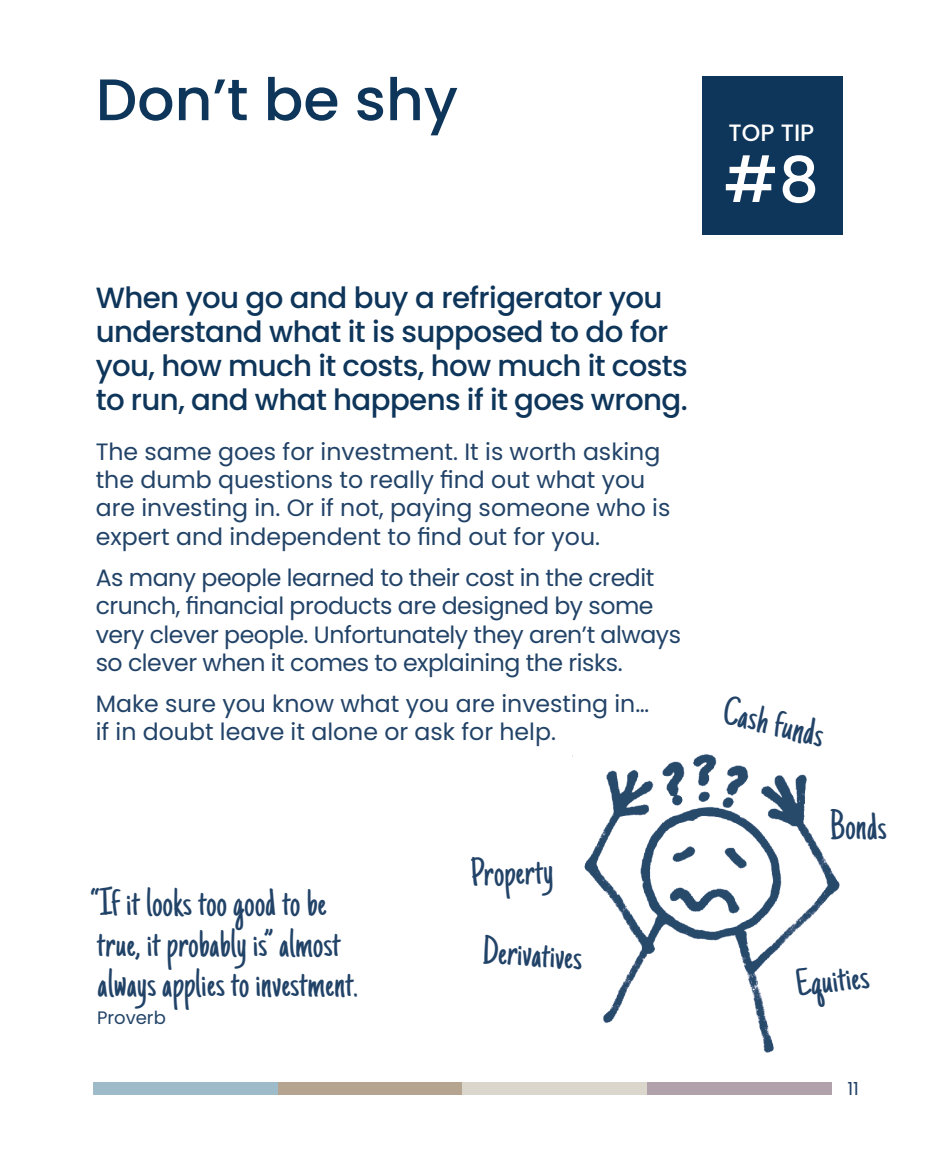
<style>
.page{position:relative;width:938px;height:1149px;background:#fff}
.page>*{position:absolute;margin:0;border:0;box-sizing:border-box;transform-origin:0 0}
.t1{font:500 63px "Poppins";color:#fff}
.t2{font:500 58.5px "Poppins";color:#0e355a}
.t3{font:40.5px/40.5px "Just Another Hand";letter-spacing:.01em;color:#224368}
.t4{font:500 29.25px/33.8px "Poppins";letter-spacing:-.02em;color:#0e355a}
.t5{font:23.62px/28.3px "Poppins";color:#224368}
.t6{font:23.62px/28.3px "Poppins";letter-spacing:-.02em;color:#224368}
.t7{font:500 23.62px "Poppins";color:#fff}
.t8{font:18px "Poppins";color:#224368}
</style>
<div class="page">
<div style="left:94px;top:1082px;width:184px;height:12px;background:#9ebbca"></div>
<div style="left:278px;top:1082px;width:184px;height:12px;background:#b4a490"></div>
<div style="left:462px;top:1082px;width:185px;height:12px;background:#dad6cc"></div>
<div style="left:647px;top:1082px;width:184px;height:12px;background:#b0a1ab"></div>
<img style="left:572px;top:754px;width:268px;height:299px">
<div style="left:701px;top:77px;width:141px;height:158px;background:#0e355a"></div>
<h2 class="t2" style="left:96px;top:66px;width:364px">Don’t be shy</h2>
<p class="t4" style="left:96px;top:281px;width:593px">When you go and buy a refrigerator you understand what it is supposed to do for you, how much it costs, how much it costs to run, and what happens if it goes wrong.</p>
<p class="t5" style="left:96px;top:437px;width:576px">The same goes for investment. It is worth asking the dumb questions to really find out what you are investing in. Or if not, paying someone who is expert and independent to find out for you.</p>
<p class="t6" style="left:96px;top:563px;width:587px">As many people learned to their cost in the credit crunch, financial products are designed by some very clever people. Unfortunately they aren’t always so clever when it comes to explaining the risks.</p>
<p class="t5" style="left:96px;top:689px;width:555px">Make sure you know what you are investing in… if in doubt leave it alone or ask for help.</p>
<h3 class="t3" style="left:91px;top:883px;width:268px">“If it looks too good to be true, it probably is” almost always applies to investment.</h3>
<p class="t8" style="left:97px;top:1007px;width:70px">Proverb</p>
<h3 class="t3" style="left:470px;top:854px;width:84px;rotate:-2deg">Property</h3>
<h3 class="t3" style="left:484px;top:931px;width:101px;rotate:4deg">Derivatives</h3>
<p class="t7" style="left:728px;top:119px;width:87px">TOP TIP</p>
<h1 class="t1" style="left:724px;top:143px;width:97px">#8</h1>
<h3 class="t3" style="left:728px;top:691px;width:104px;rotate:14deg">Cash funds</h3>
<h3 class="t3" style="left:830px;top:806px;width:58px;rotate:1deg">Bonds</h3>
<h3 class="t3" style="left:793px;top:964px;width:75px;rotate:-6deg">Equities</h3>
<p class="t8" style="left:847px;top:1078px;width:13px">11</p>
</div>
